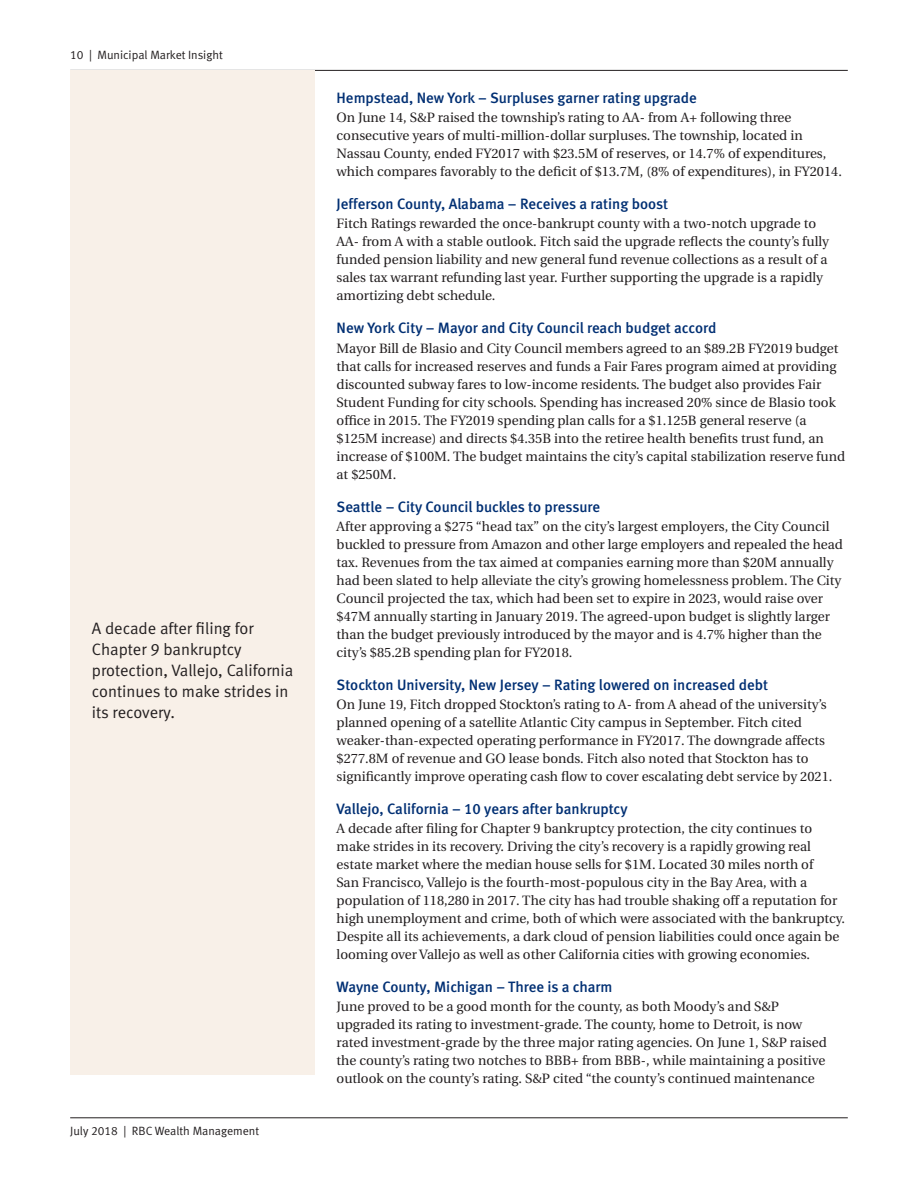
<style>
.page{position:relative;width:918px;height:1188px;background:#fff}
.page>*{position:absolute;margin:0;border:0;box-sizing:border-box;transform-origin:0 0}
.Sidebar_Outtake{font:16.5px/21px "Meta Normal LF";color:#231f20}
.Text_Subhead_-_level{font:15px "Meta Medium LF";color:#002f73}
.Body_copy{font:13.5px/18px "Utopia";color:#231f20}
.t1{font:12px "Meta Normal LF";color:#231f20}
</style>
<div class="page">
<hr style="left:70px;top:1118px;width:778px;height:1px;background:#231f20">
<hr style="left:70px;top:70px;width:778px;height:1px;background:#231f20">
<div style="left:70px;top:71px;width:245px;height:1004px;background:#f8f0e8"></div>
<p class="t1" style="left:70px;top:48px;width:154px">10 | Municipal Market Insight</p>
<p class="Sidebar_Outtake" style="left:92px;top:618px;width:203px">A decade after filing for<br>Chapter 9 bankruptcy protection, Vallejo, California continues to make strides in its recovery.</p>
<p class="t1" style="left:70px;top:1124px;width:190px">July 2018 | RBC Wealth Management</p>
<p class="Text_Subhead_-_level" style="left:337px;top:89px;width:362px">Hempstead, New York – Surpluses garner rating upgrade</p>
<p class="Body_copy" style="left:337px;top:109px;width:507px">On June 14, S&amp;P raised the township’s rating to AA- from A+ following three consecutive years of multi-million-dollar surpluses. The township, located in Nassau County, ended FY2017 with $23.5M of reserves, or 14.7% of expenditures, which compares favorably to the deficit of $13.7M, (8% of expenditures), in FY2014.</p>
<p class="Text_Subhead_-_level" style="left:337px;top:195px;width:333px">Jefferson County, Alabama – Receives a rating boost</p>
<p class="Body_copy" style="left:337px;top:215px;width:494px">Fitch Ratings rewarded the once-bankrupt county with a two-notch upgrade to AA- from A with a stable outlook. Fitch said the upgrade reflects the county’s fully funded pension liability and new general fund revenue collections as a result of a sales tax warrant refunding last year. Further supporting the upgrade is a rapidly amortizing debt schedule.</p>
<p class="Text_Subhead_-_level" style="left:337px;top:319px;width:381px">New York City – Mayor and City Council reach budget accord</p>
<p class="Body_copy" style="left:337px;top:339px;width:510px">Mayor Bill de Blasio and City Council members agreed to an $89.2B FY2019 budget that calls for increased reserves and funds a Fair Fares program aimed at providing discounted subway fares to low-income residents. The budget also provides Fair Student Funding for city schools. Spending has increased 20% since de Blasio took office in 2015. The FY2019 spending plan calls for a $1.125B general reserve (a $125M increase) and directs $4.35B into the retiree health benefits trust fund, an increase of $100M. The budget maintains the city’s capital stabilization reserve fund at $250M.</p>
<p class="Text_Subhead_-_level" style="left:337px;top:498px;width:265px">Seattle – City Council buckles to pressure</p>
<p class="Body_copy" style="left:337px;top:517px;width:508px">After approving a $275 “head tax” on the city’s largest employers, the City Council buckled to pressure from Amazon and other large employers and repealed the head tax. Revenues from the tax aimed at companies earning more than $20M annually had been slated to help alleviate the city’s growing homelessness problem. The City Council projected the tax, which had been set to expire in 2023, would raise over $47M annually starting in January 2019. The agreed-upon budget is slightly larger than the budget previously introduced by the mayor and is 4.7% higher than the city’s $85.2B spending plan for FY2018.</p>
<p class="Text_Subhead_-_level" style="left:337px;top:676px;width:433px">Stockton University, New Jersey – Rating lowered on increased debt</p>
<p class="Body_copy" style="left:337px;top:695px;width:497px">On June 19, Fitch dropped Stockton’s rating to A- from A ahead of the university’s planned opening of a satellite Atlantic City campus in September. Fitch cited weaker-than-expected operating performance in FY2017. The downgrade affects $277.8M of revenue and GO lease bonds. Fitch also noted that Stockton has to significantly improve operating cash flow to cover escalating debt service by 2021.</p>
<p class="Text_Subhead_-_level" style="left:337px;top:800px;width:293px">Vallejo, California – 10 years after bankruptcy</p>
<p class="Body_copy" style="left:337px;top:819px;width:510px">A decade after filing for Chapter 9 bankruptcy protection, the city continues to make strides in its recovery. Driving the city’s recovery is a rapidly growing real estate market where the median house sells for $1M. Located 30 miles north of<br>San Francisco, Vallejo is the fourth-most-populous city in the Bay Area, with a population of 118,280 in 2017. The city has had trouble shaking off a reputation for high unemployment and crime, both of which were associated with the bankruptcy.<br>Despite all its achievements, a dark cloud of pension liabilities could once again be looming over Vallejo as well as other California cities with growing economies.</p>
<p class="Text_Subhead_-_level" style="left:337px;top:978px;width:277px">Wayne County, Michigan – Three is a charm</p>
<p class="Body_copy" style="left:337px;top:998px;width:492px">June proved to be a good month for the county, as both Moody’s and S&amp;P upgraded its rating to investment-grade. The county, home to Detroit, is now rated investment-grade by the three major rating agencies. On June 1, S&amp;P raised the county’s rating two notches to BBB+ from BBB-, while maintaining a positive outlook on the county’s rating. S&amp;P cited “the county’s continued maintenance</p>
</div>
